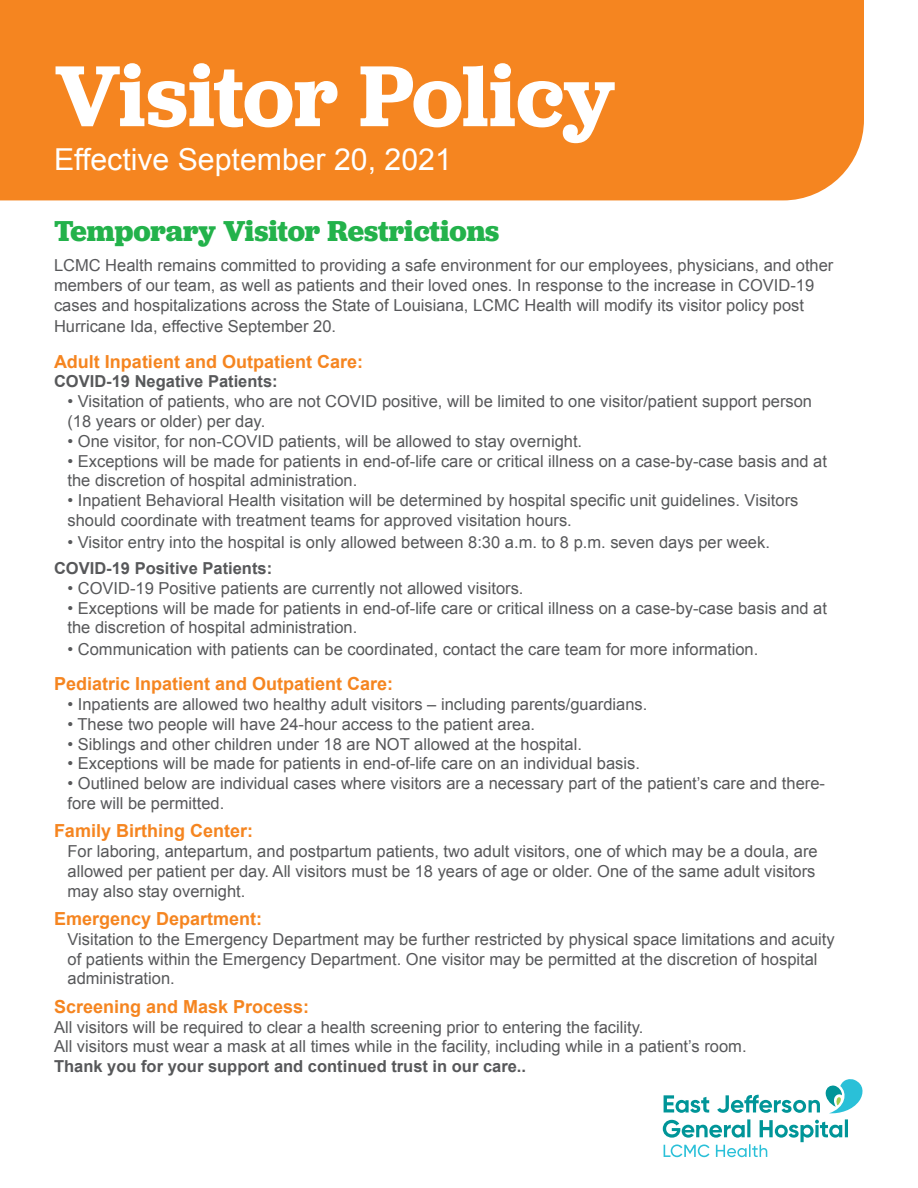
<style>
.page{position:relative;width:918px;height:1188px;background:#fff}
.page>*{position:absolute;margin:0;border:0;box-sizing:border-box;transform-origin:0 0}
.t1{font:600 90px "Jubilat";letter-spacing:-.005em;color:#fff}
.t2{font:30.3px "Arial";color:#fff}
.t3{font:700 30px "Jubilat";color:#23b24b}
.t4{font:700 18px "Arial";color:#f58520}
.t5{font:16.5px/19.8px "Arial";color:#57585a}
.t6{font:700 16.5px "Arial";color:#57585a}
</style>
<div class="page">
<div style="left:0;top:0;width:864px;height:200px;background:#f58520"></div>
<svg style="left:663px;top:1079px;width:200px;height:78px"></svg>
<p class="t1" style="left:54px;top:39px;width:562px">Visitor Policy</p>
<p class="t2" style="left:54px;top:139px;width:399px">Effective September 20, 2021</p>
<p class="t3" style="left:54px;top:212px;width:447px">Temporary Visitor Restrictions</p>
<p class="t5" style="left:54px;top:256px;width:781px">LCMC Health remains committed to providing a safe environment for our employees, physicians, and other members of our team, as well as patients and their loved ones. In response to the increase in COVID-19 cases and hospitalizations across the State of Louisiana, LCMC Health will modify its visitor policy post</p>
<p class="t5" style="left:54px;top:317px;width:284px">Hurricane Ida, effective September 20.</p>
<p class="t4" style="left:54px;top:349px;width:311px">Adult Inpatient and Outpatient Care:</p>
<p class="t6" style="left:54px;top:371px;width:225px">COVID-19 Negative Patients:</p>
<p class="t5" style="left:68px;top:392px;width:746px">• Visitation of patients, who are not COVID positive, will be limited to one visitor/patient support person (18 years or older) per day.</p>
<p class="t5" style="left:68px;top:431px;width:516px">• One visitor, for non-COVID patients, will be allowed to stay overnight.</p>
<p class="t5" style="left:68px;top:451px;width:761px">• Exceptions will be made for patients in end-of-life care or critical illness on a case-by-case basis and at the discretion of hospital administration.</p>
<p class="t5" style="left:68px;top:491px;width:732px">• Inpatient Behavioral Health visitation will be determined by hospital specific unit guidelines. Visitors should coordinate with treatment teams for approved visitation hours.</p>
<p class="t5" style="left:68px;top:532px;width:704px">• Visitor entry into the hospital is only allowed between 8:30 a.m. to 8 p.m. seven days per week.</p>
<p class="t6" style="left:54px;top:557px;width:220px">COVID-19 Positive Patients:</p>
<p class="t5" style="left:68px;top:578px;width:458px">• COVID-19 Positive patients are currently not allowed visitors.</p>
<p class="t5" style="left:68px;top:598px;width:761px">• Exceptions will be made for patients in end-of-life care or critical illness on a case-by-case basis and at the discretion of hospital administration.</p>
<p class="t5" style="left:68px;top:640px;width:692px">• Communication with patients can be coordinated, contact the care team for more information.</p>
<p class="t4" style="left:54px;top:672px;width:341px">Pediatric Inpatient and Outpatient Care:</p>
<p class="t5" style="left:68px;top:694px;width:581px">• Inpatients are allowed two healthy adult visitors – including parents/guardians.</p>
<p class="t5" style="left:68px;top:714px;width:469px">• These two people will have 24-hour access to the patient area.</p>
<p class="t5" style="left:68px;top:734px;width:516px">• Siblings and other children under 18 are NOT allowed at the hospital.</p>
<p class="t5" style="left:68px;top:754px;width:574px">• Exceptions will be made for patients in end-of-life care on an individual basis.</p>
<p class="t5" style="left:68px;top:774px;width:759px">• Outlined below are individual cases where visitors are a necessary part of the patient’s care and there&shy;fore will be permitted.</p>
<p class="t4" style="left:54px;top:819px;width:201px">Family Birthing Center:</p>
<p class="t5" style="left:68px;top:842px;width:752px">For laboring, antepartum, and postpartum patients, two adult visitors, one of which may be a doula, are allowed per patient per day. All visitors must be 18 years of age or older. One of the same adult visitors may also stay overnight.</p>
<p class="t4" style="left:54px;top:907px;width:210px">Emergency Department:</p>
<p class="t5" style="left:68px;top:929px;width:769px">Visitation to the Emergency Department may be further restricted by physical space limitations and acuity of patients within the Emergency Department. One visitor may be permitted at the discretion of hospital administration.</p>
<p class="t4" style="left:54px;top:994px;width:257px">Screening and Mask Process:</p>
<p class="t5" style="left:54px;top:1017px;width:591px">All visitors will be required to clear a health screening prior to entering the facility.</p>
<p class="t5" style="left:54px;top:1037px;width:694px">All visitors must wear a mask at all times while in the facility, including while in a patient’s room.</p>
<p class="t6" style="left:54px;top:1055px;width:474px">Thank you for your support and continued trust in our care..</p>
</div>
